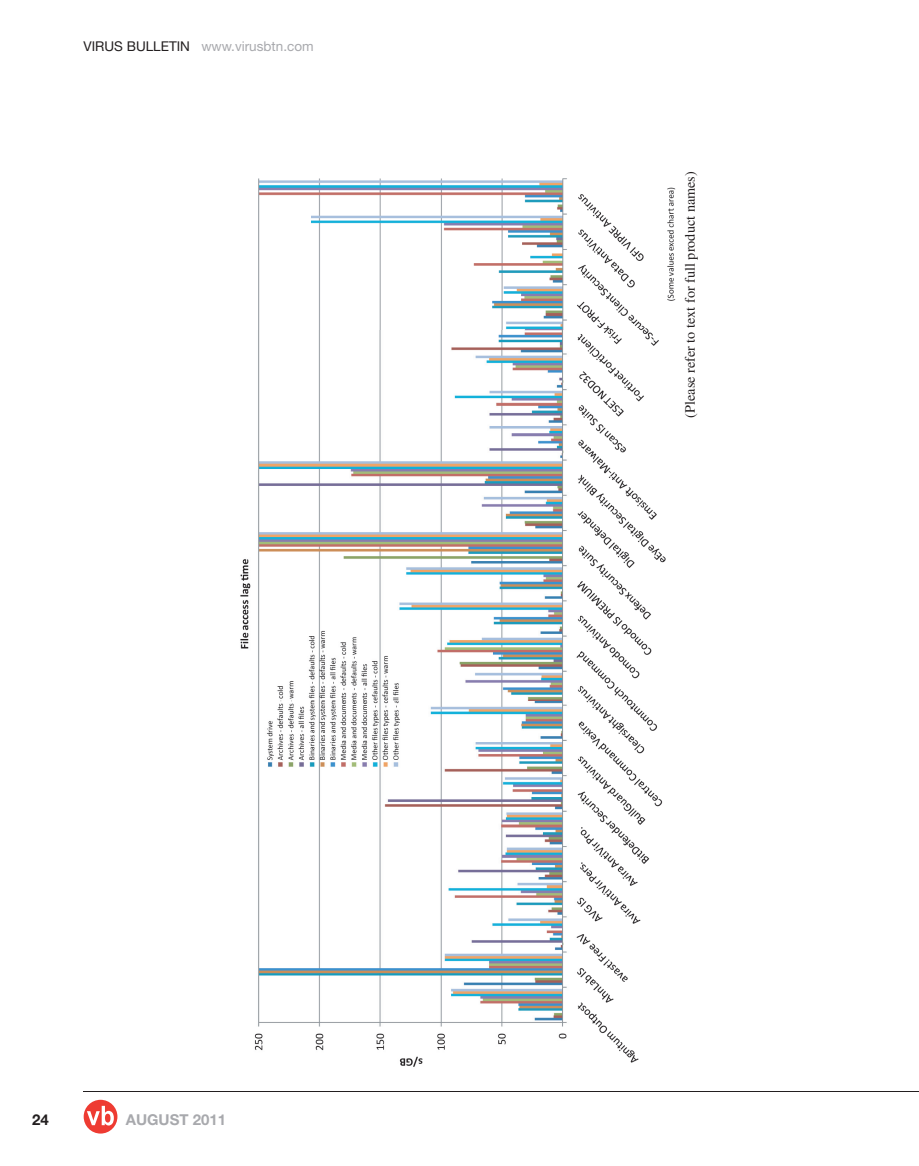
<style>
.page{position:relative;width:919px;height:1166px;background:#fff}
.page>*{position:absolute;margin:0;border:0;box-sizing:border-box;transform-origin:0 0}
.t1{font:700 15px "Helvetica Neue";color:#a8a9ad}
.t2{font:700 15px "Helvetica Neue";color:#231f20}
.t3{font:14.25px "Times";color:#231f20}
.t4{font:13.5px "Helvetica Neue";color:#a8a9ad}
.s1{color:#231f20}
</style>
<div class="page">
<hr style="left:84px;top:1091px;width:834px;height:1px;background:#231f20">
<div style="left:84px;top:1099px;width:33px;height:34px;background:#ee3b32;border-radius:50%"></div>
<svg style="left:87px;top:1105px;width:27px;height:20px"></svg>
<img style="left:240px;top:178px;width:436px;height:889px">
<p class="t4" style="left:83px;top:41px;width:231px"><span class="s1">VIRUS BULLETIN</span> www.virusbtn.com</p>
<p class="t2" style="left:32px;top:1113px;width:18px">24</p>
<p class="t1" style="left:126px;top:1113px;width:102px">AUGUST 2011</p>
<p class="t3" style="left:684px;top:417px;width:248px;rotate:-90deg">(Please refer to text for full product names)</p>
</div>
